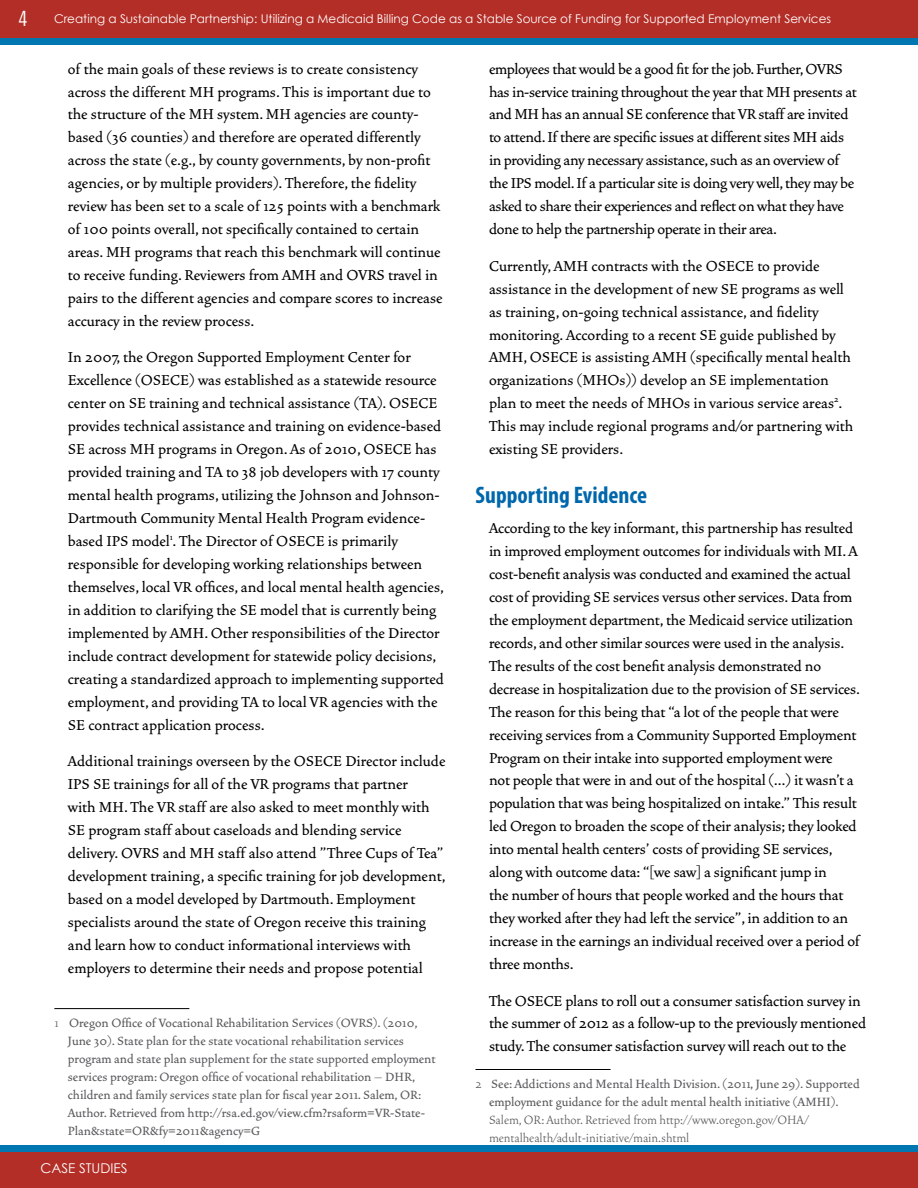
<style>
.page{position:relative;width:918px;height:1188px;background:#fff}
.page>*{position:absolute;margin:0;border:0;box-sizing:border-box;transform-origin:0 0}
.t1{font:700 condensed 24px "Myriad Pro";color:#0067ac}
.t2{font:500 18px/23px "Vendetta";color:#000}
.t3{font:500 18px/23px "Vendetta";letter-spacing:-.02em;color:#000}
.t4{font:500 15px/18px "Vendetta";color:#58595b}
.t5{font:300 15px/18px "Vendetta";color:#58595b}
.t6{font:13.5px "Century Gothic";color:#fff}
.t7{font:12px "Century Gothic";color:#fff}
.s1{font-family:"Trade Gothic Cond Eighteen";font-size:21px}
.s2{font-weight:300}
</style>
<div class="page">
<div style="left:0;top:1146px;width:918px;height:12px;background:#0077b0"></div>
<div style="left:0;top:33px;width:918px;height:12px;background:#0077b0"></div>
<div style="left:0;top:0;width:918px;height:38px;background:#b32e27"></div>
<div style="left:0;top:1152px;width:918px;height:36px;background:#b32e27"></div>
<hr style="left:54px;top:1008px;width:135px;height:1px;background:#000">
<hr style="left:476px;top:1069px;width:134px;height:1px;background:#000">
<p class="t7" style="left:19px;top:11px;width:814px"><span class="s1">4</span> Creating a Sustainable Partnership: Utilizing a Medicaid Billing Code as a Stable Source of Funding for Supported Employment Services</p>
<p class="t2" style="left:68px;top:57px;width:376px">of the main goals of these reviews is to create consistency across the different MH programs. This is important due to the structure of the MH system. MH agencies are county&shy;based (36 counties) and therefore are operated differently across the state (e.g., by county governments, by non-profit agencies, or by multiple providers). Therefore, the fidelity review has been set to a scale of 125 points with a benchmark of 100 points overall, not specifically contained to certain areas. MH programs that reach this benchmark will continue to receive funding. Reviewers from AMH and OVRS travel in pairs to the different agencies and compare scores to increase accuracy in the review process.</p>
<p class="t2" style="left:68px;top:346px;width:378px">In 2007, the Oregon Supported Employment Center for Excellence (OSECE) was established as a statewide resource center on SE training and technical assistance (TA). OSECE provides technical assistance and training on evidence-based SE across MH programs in Oregon. As of 2010, OSECE has provided training and TA to 38 job developers with 17 county mental health programs, utilizing the Johnson and Johnson-Dartmouth Community Mental Health Program evidence&shy;based IPS model<sup>1</sup>. The Director of OSECE is primarily responsible for developing working relationships between themselves, local VR offices, and local mental health agencies, in addition to clarifying the SE model that is currently being implemented by AMH. Other responsibilities of the Director include contract development for statewide policy decisions, creating a standardized approach to implementing supported employment, and providing TA to local VR agencies with the SE contract application process.</p>
<p class="t2" style="left:68px;top:750px;width:380px">Additional trainings overseen by the OSECE Director include IPS SE trainings for all of the VR programs that partner<br>with MH. The VR staff are also asked to meet monthly with SE program staff about caseloads and blending service delivery. OVRS and MH staff also attend ”Three Cups of Tea” development training, a specific training for job development, based on a model developed by Dartmouth. Employment specialists around the state of Oregon receive this training and learn how to conduct informational interviews with employers to determine their needs and propose potential</p>
<p class="t4" style="left:68px;top:1014px;width:369px;text-indent:-14px"><span class="s2">1</span> Oregon Office of Vocational Rehabilitation Services (OVRS). (2010, June 30). State plan for the state vocational rehabilitation services program and state plan supplement for the state supported employment services program: Oregon office of vocational rehabilitation – DHR, children and family services state plan for fiscal year 2011. Salem, OR:<br>Author. Retrieved from http://rsa.ed.gov/view.cfm?rsaform=VR-State-Plan&amp;state=OR&amp;fy=2011&amp;agency=G</p>
<p class="t6" style="left:40px;top:1160px;width:89px">CASE STUDIES</p>
<p class="t3" style="left:489px;top:57px;width:369px">employees that would be a good fit for the job. Further, OVRS has in-service training throughout the year that MH presents at and MH has an annual SE conference that VR staff are invited to attend. If there are specific issues at different sites MH aids in providing any necessary assistance, such as an overview of the IPS model. If a particular site is doing very well, they may be asked to share their experiences and reflect on what they have done to help the partnership operate in their area.</p>
<p class="t2" style="left:489px;top:254px;width:366px">Currently, AMH contracts with the OSECE to provide assistance in the development of new SE programs as well as training, on-going technical assistance, and fidelity monitoring. According to a recent SE guide published by AMH, OSECE is assisting AMH (specifically mental health organizations (MHOs)) develop an SE implementation plan to meet the needs of MHOs in various service areas<sup>2</sup>.<br>This may include regional programs and/or partnering with existing SE providers.</p>
<h1 class="t1" style="left:476px;top:482px;width:173px">Supporting Evidence</h1>
<p class="t2" style="left:489px;top:517px;width:373px">According to the key informant, this partnership has resulted in improved employment outcomes for individuals with MI. A cost-benefit analysis was conducted and examined the actual cost of providing SE services versus other services. Data from the employment department, the Medicaid service utilization records, and other similar sources were used in the analysis.<br>The results of the cost benefit analysis demonstrated no decrease in hospitalization due to the provision of SE services.<br>The reason for this being that “a lot of the people that were receiving services from a Community Supported Employment Program on their intake into supported employment were<br>not people that were in and out of the hospital (…) it wasn’t a population that was being hospitalized on intake.” This result led Oregon to broaden the scope of their analysis; they looked into mental health centers’ costs of providing SE services, along with outcome data: “[we saw] a significant jump in<br>the number of hours that people worked and the hours that they worked after they had left the service”, in addition to an increase in the earnings an individual received over a period of three months.</p>
<p class="t2" style="left:489px;top:989px;width:379px">The OSECE plans to roll out a consumer satisfaction survey in the summer of 2012 as a follow-up to the previously mentioned study. The consumer satisfaction survey will reach out to the</p>
<p class="t4" style="left:476px;top:1075px;width:386px;text-align:center"><span class="s2">2</span> See: Addictions and Mental Health Division. (2011, June 29). Supported employment guidance for the adult mental health initiative (AMHI).</p>
<p class="t5" style="left:489px;top:1111px;width:321px">Salem,OR: Author. Retrieved from http://www.oregon.gov/OHA/ mentalhealth/adult-initiative/main.shtml</p>
</div>
